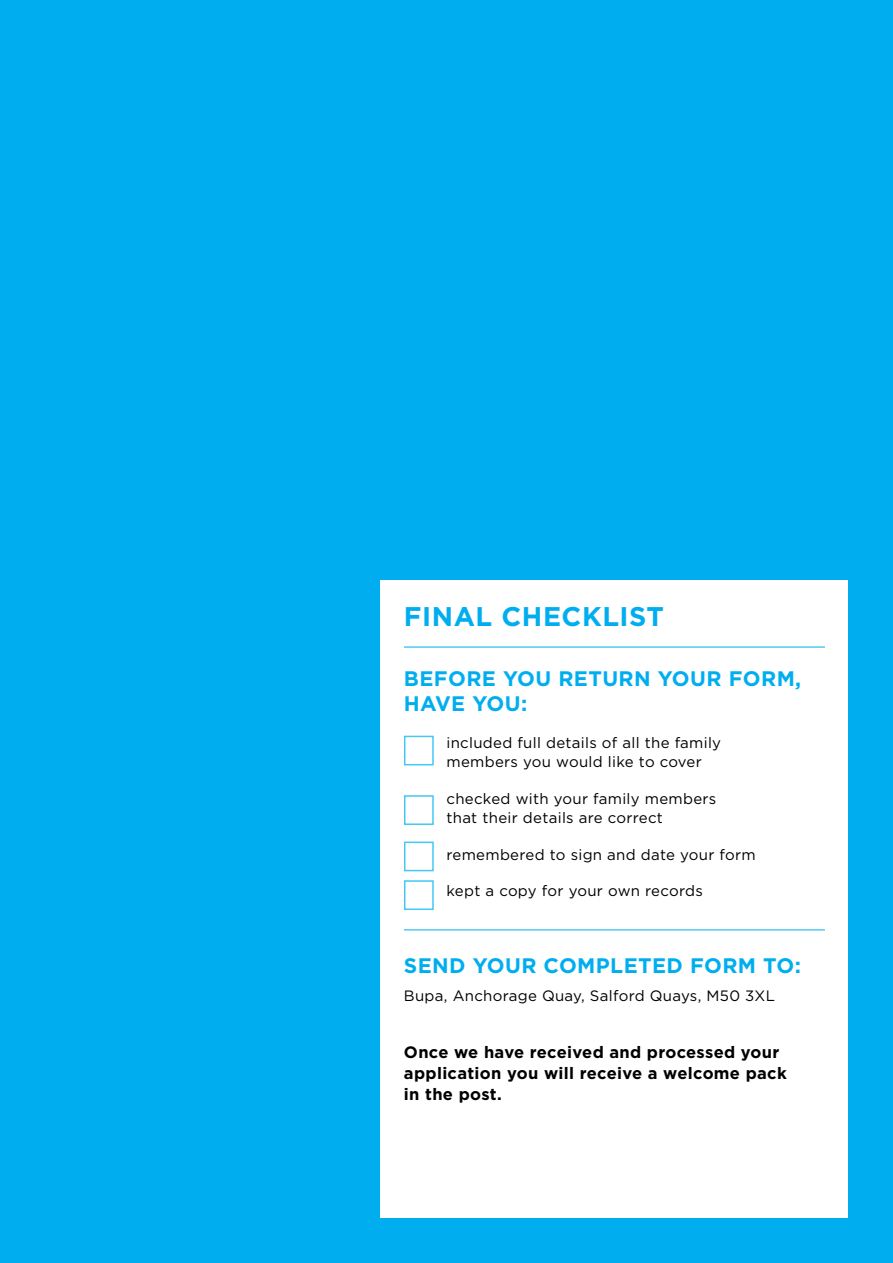
<style>
.page{position:relative;width:893px;height:1263px;background:#00aeef}
.page>*{position:absolute;margin:0;border:0;box-sizing:border-box;transform-origin:0 0}
.t1{font:700 27px "Gotham";letter-spacing:.02em;color:#00aeef}
.t2{font:700 21px/25.5px "Gotham";letter-spacing:.02em;color:#00aeef}
.t3{font:700 16.5px/21px "Gotham";letter-spacing:.02em;color:#000}
.t4{font:15px/19.5px "Gotham";letter-spacing:.02em;color:#000}
</style>
<div class="page">
<div style="left:381px;top:580px;width:467px;height:638px;background:#fff"></div>
<hr style="left:404px;top:647px;width:421px;height:1px;background:#00aeef">
<hr style="left:404px;top:929px;width:421px;height:1px;background:#00aeef">
<div style="left:404px;top:880px;width:30px;height:30px;border:2px solid #44c8f5"></div>
<div style="left:404px;top:841px;width:30px;height:30px;border:2px solid #44c8f5"></div>
<div style="left:404px;top:795px;width:30px;height:30px;border:2px solid #44c8f5"></div>
<div style="left:404px;top:736px;width:30px;height:29px;border:2px solid #44c8f5"></div>
<h1 class="t1" style="left:404px;top:601px;width:262px">Final Ch ecklist</h1>
<h2 class="t2" style="left:404px;top:665px;width:399px">Before you return your form, have you:</h2>
<p class="t4" style="left:446px;top:732px;width:276px">included full details of all the family members you would like to cover</p>
<p class="t4" style="left:446px;top:788px;width:271px">checked with your family members that their details are correct</p>
<p class="t4" style="left:446px;top:844px;width:311px">remembered to sign and date your form</p>
<p class="t4" style="left:446px;top:881px;width:258px">kept a copy for your own records</p>
<h2 class="t2" style="left:404px;top:952px;width:30px">SEND</h2>
<h2 class="t2" style="left:473px;top:952px;width:32px">YOUR</h2>
<h2 class="t2" style="left:544px;top:952px;width:17px">COMPLETED</h2>
<h2 class="t2" style="left:690px;top:952px;width:17px">FORM</h2>
<h2 class="t2" style="left:763px;top:952px;width:39px">to:</h2>
<p class="t4" style="left:404px;top:985px;width:373px">Bupa, Anchorage Quay, Salford Quays, M50 3XL</p>
<p class="t3" style="left:404px;top:1041px;width:384px">Once we have received and processed your application you will receive a welcome pack in the post.</p>
</div>
